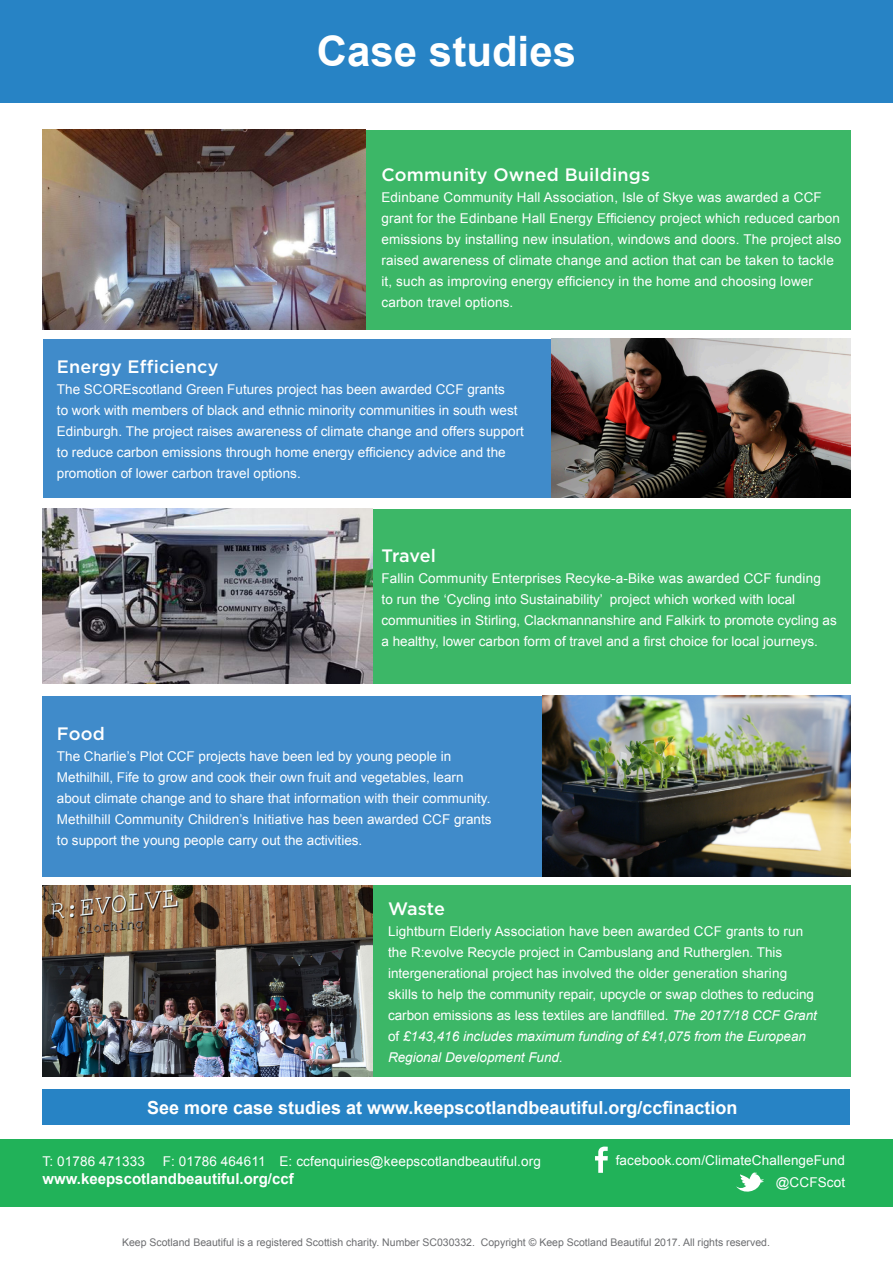
<style>
.page{position:relative;width:893px;height:1263px;background:#fff}
.page>*{position:absolute;margin:0;border:0;box-sizing:border-box;transform-origin:0 0}
.Sub_1{font:700 42px "Arial";color:#fff}
.Sub_1-2{font:700 18px "Arial";color:#fff}
.Intro_text{font:500 18px "Gotham";letter-spacing:.01em;color:#fff}
.Sub_1-3{font:700 15px "Arial";color:#fff}
.Intro_text-2{font:13.5px/21px "Arial";color:#fff}
.Body{font:13.5px "Arial";letter-spacing:.01em;color:#fff}
.Sub_1-4{font:10.5px "Arial";color:#6c6d70}
.s1{font-style:italic}
</style>
<div class="page">
<img style="left:43px;top:885px;width:330px;height:191px">
<div style="left:373px;top:885px;width:477px;height:191px;background:#3cb767"></div>
<div style="left:43px;top:696px;width:499px;height:180px;background:#408bca"></div>
<img style="left:542px;top:696px;width:308px;height:180px">
<div style="left:370px;top:509px;width:480px;height:174px;background:#3cb767"></div>
<img style="left:43px;top:509px;width:329px;height:174px">
<div style="left:48px;top:130px;width:802px;height:200px;background:#3cb767"></div>
<img style="left:43px;top:130px;width:323px;height:200px">
<div style="left:43px;top:339px;width:512px;height:159px;background:#408bca"></div>
<img style="left:551px;top:339px;width:299px;height:159px">
<div style="left:0;top:0;width:893px;height:102px;background:#2783c5"></div>
<div style="left:43px;top:1089px;width:807px;height:35px;background:#2783c5"></div>
<div style="left:0;top:1139px;width:893px;height:67px;background:#21b259"></div>
<svg style="left:595px;top:1146px;width:13px;height:27px"></svg>
<svg style="left:736px;top:1172px;width:28px;height:20px"></svg>
<p class="Sub_1" style="left:317px;top:23px;width:261px">Case studies</p>
<p class="Intro_text" style="left:381px;top:164px;width:270px">Community Owned Buildings</p>
<p class="Intro_text-2" style="left:381px;top:187px;width:461px">Edinbane Community Hall Association, Isle of Skye was awarded a CCF grant for the Edinbane Hall Energy Efficiency project which reduced carbon emissions by installing new insulation, windows and doors. The project also raised awareness of climate change and action that can be taken to tackle it, such as improving energy efficiency in the home and choosing lower carbon travel options.</p>
<p class="Intro_text" style="left:57px;top:356px;width:163px">Energy Efficiency</p>
<p class="Intro_text-2" style="left:57px;top:379px;width:469px">The SCOREscotland Green Futures project has been awarded CCF grants<br>to work with members of black and ethnic minority communities in south west Edinburgh. The project raises awareness of climate change and offers support to reduce carbon emissions through home energy efficiency advice and the promotion of lower carbon travel options.</p>
<p class="Intro_text" style="left:381px;top:545px;width:56px">Travel</p>
<p class="Intro_text-2" style="left:381px;top:568px;width:457px">Fallin Community Enterprises Recyke-a-Bike was awarded CCF funding<br>to run the ‘Cycling into Sustainability’ project which worked with local communities in Stirling, Clackmannanshire and Falkirk to promote cycling as a healthy, lower carbon form of travel and a first choice for local journeys.</p>
<p class="Intro_text" style="left:57px;top:723px;width:49px">Food</p>
<p class="Intro_text-2" style="left:57px;top:745px;width:436px">The Charlie’s Plot CCF projects have been led by young people in Methilhill, Fife to grow and cook their own fruit and vegetables, learn about climate change and to share that information with their community.<br>Methilhill Community Children’s Initiative has been awarded CCF grants to support the young people carry out the activities.</p>
<p class="Intro_text" style="left:388px;top:898px;width:58px">Waste</p>
<p class="Intro_text-2" style="left:388px;top:921px;width:430px">Lightburn Elderly Association have been awarded CCF grants to run the R:evolve Recycle project in Cambuslang and Rutherglen. This intergenerational project has involved the older generation sharing skills to help the community repair, upcycle or swap clothes to reducing carbon emissions as less textiles are landfilled. <span class="s1">The 2017/18 CCF Grant </span>of <span class="s1">£143,416 includes maximum funding of £41,075 from the European Regional Development Fund.</span></p>
<p class="Sub_1-2" style="left:147px;top:1095px;width:592px">See more case studies at www.keepscotlandbeautiful.org/ccfinaction</p>
<p class="Body" style="left:43px;top:1153px;width:104px">T: 01786 471333</p>
<p class="Body" style="left:163px;top:1153px;width:380px">F: 01786 464611 E: ccfenquiries@keepscotlandbeautiful.org</p>
<p class="Sub_1-3" style="left:43px;top:1169px;width:253px">www.keepscotlandbeautiful.org/ccf</p>
<p class="Body" style="left:616px;top:1152px;width:231px">facebook.com/ClimateChallengeFund</p>
<p class="Body" style="left:776px;top:1173px;width:71px">@CCFScot</p>
<p class="Sub_1-4" style="left:122px;top:1235px;width:649px">Keep Scotland Beautiful is a registered Scottish charity. Number SC030332. Copyright © Keep Scotland Beautiful 2017. All rights reserved.</p>
</div>
